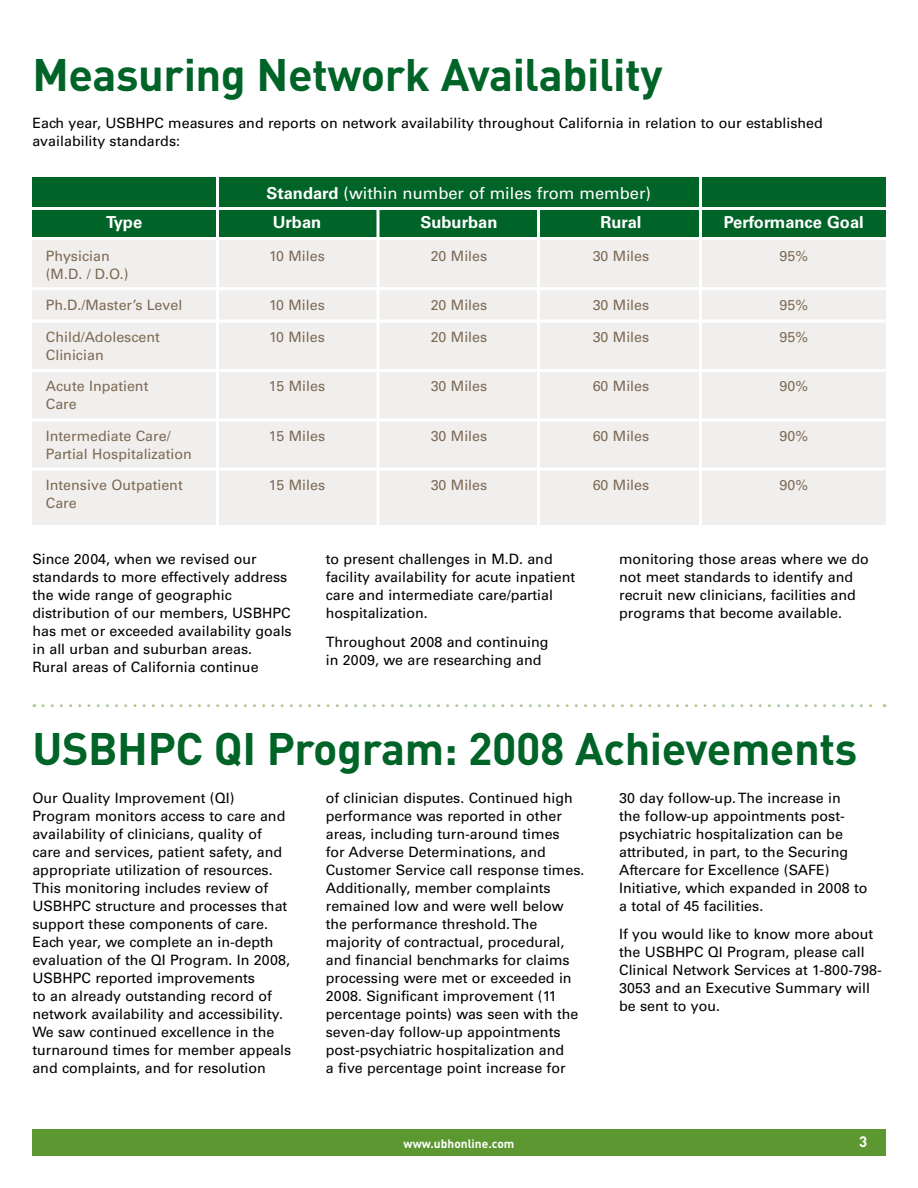
<style>
.page{position:relative;width:918px;height:1188px;background:#fff}
.page>*{position:absolute;margin:0;border:0;box-sizing:border-box;transform-origin:0 0}
.t1{font:700 45px "DIN";letter-spacing:-.01em;color:#006327}
.t2{font:16.5px "Univers";color:#fff}
.t3{font:700 16.5px "Univers";color:#fff}
.t4{font:700 15px "DIN";color:#fff}
.t5{font:14.25px/18px "Univers";color:#000}
.t6{font:14.25px/18px "Univers";color:#7d6a55}
.t7{font:700 12px "DIN";color:#fff}
.s1{font-weight:700}
</style>
<div class="page">
<div style="left:32px;top:198px;width:854px;height:326px;background:#f1efed"></div>
<div style="left:32px;top:1129px;width:854px;height:27px;background:#5d9732"></div>
<svg style="left:43px;top:704px;width:842px;height:3px"></svg>
<div style="left:32px;top:177px;width:854px;height:30px;background:#006327"></div>
<div style="left:32px;top:207px;width:854px;height:30px;background:#006327"></div>
<hr style="left:32px;top:287px;width:861px;height:3px;background:#fff">
<hr style="left:25px;top:320px;width:861px;height:2px;background:#fff">
<hr style="left:25px;top:369px;width:861px;height:3px;background:#fff">
<hr style="left:25px;top:418px;width:861px;height:4px;background:#fff">
<hr style="left:25px;top:468px;width:861px;height:3px;background:#fff">
<hr style="left:31px;top:207px;width:860px;height:3px;background:#fff">
<hr style="left:31px;top:237px;width:860px;height:3px;background:#fff">
<hr style="left:216px;top:175px;width:3px;height:357px;background:#fff">
<hr style="left:376px;top:208px;width:4px;height:324px;background:#fff">
<hr style="left:537px;top:208px;width:3px;height:324px;background:#fff">
<hr style="left:699px;top:175px;width:3px;height:357px;background:#fff">
<h1 class="t1" style="left:32px;top:46px;width:632px">Measuring Network Availability</h1>
<p class="t5" style="left:32px;top:114px;width:792px">Each year, USBHPC measures and reports on network availability throughout California in relation to our established availability standards:</p>
<p class="t3" style="left:106px;top:213px;width:38px">Type</p>
<p class="t6" style="left:46px;top:247px;width:84px">Physician (M.D. / D.O.)</p>
<p class="t6" style="left:46px;top:296px;width:138px">Ph.D./Master’s Level</p>
<p class="t6" style="left:46px;top:328px;width:116px">Child/Adolescent<br>Clinician</p>
<p class="t6" style="left:46px;top:377px;width:104px">Acute Inpatient<br>Care</p>
<p class="t6" style="left:46px;top:427px;width:148px">Intermediate Care/<br>Partial Hospitalization</p>
<p class="t6" style="left:46px;top:476px;width:138px">Intensive Outpatient<br>Care</p>
<p class="t2" style="left:266px;top:183px;width:386px"><span class="s1">Standard</span> (within number of miles from member)</p>
<p class="t3" style="left:273px;top:213px;width:50px">Urban</p>
<p class="t6" style="left:269px;top:247px;width:57px">10 Miles</p>
<p class="t6" style="left:269px;top:296px;width:57px">10 Miles</p>
<p class="t6" style="left:269px;top:328px;width:57px">10 Miles</p>
<p class="t6" style="left:269px;top:377px;width:58px">15 Miles</p>
<p class="t6" style="left:269px;top:427px;width:58px">15 Miles</p>
<p class="t6" style="left:269px;top:476px;width:58px">15 Miles</p>
<p class="t3" style="left:420px;top:213px;width:79px">Suburban</p>
<p class="t6" style="left:431px;top:247px;width:58px">20 Miles</p>
<p class="t6" style="left:431px;top:296px;width:58px">20 Miles</p>
<p class="t6" style="left:431px;top:328px;width:58px">20 Miles</p>
<p class="t6" style="left:431px;top:377px;width:58px">30 Miles</p>
<p class="t6" style="left:431px;top:427px;width:58px">30 Miles</p>
<p class="t6" style="left:431px;top:476px;width:58px">30 Miles</p>
<p class="t3" style="left:601px;top:213px;width:42px">Rural</p>
<p class="t6" style="left:593px;top:247px;width:58px">30 Miles</p>
<p class="t6" style="left:593px;top:296px;width:58px">30 Miles</p>
<p class="t6" style="left:593px;top:328px;width:58px">30 Miles</p>
<p class="t6" style="left:593px;top:377px;width:58px">60 Miles</p>
<p class="t6" style="left:593px;top:427px;width:58px">60 Miles</p>
<p class="t6" style="left:593px;top:476px;width:58px">60 Miles</p>
<p class="t3" style="left:724px;top:213px;width:142px">Performance Goal</p>
<p class="t6" style="left:780px;top:247px;width:30px">95%</p>
<p class="t6" style="left:780px;top:296px;width:30px">95%</p>
<p class="t6" style="left:780px;top:328px;width:30px">95%</p>
<p class="t6" style="left:780px;top:377px;width:30px">90%</p>
<p class="t6" style="left:780px;top:427px;width:30px">90%</p>
<p class="t6" style="left:780px;top:476px;width:30px">90%</p>
<p class="t5" style="left:32px;top:550px;width:261px">Since 2004, when we revised our standards to more effectively address the wide range of geographic distribution of our members, USBHPC has met or exceeded availability goals in all urban and suburban areas.<br>Rural areas of California continue</p>
<p class="t5" style="left:326px;top:550px;width:251px">to present challenges in M.D. and facility availability for acute inpatient care and intermediate care/partial hospitalization.</p>
<p class="t5" style="left:326px;top:633px;width:224px">Throughout 2008 and continuing in 2009, we are researching and</p>
<p class="t5" style="left:619px;top:550px;width:251px">monitoring those areas where we do not meet standards to identify and recruit new clinicians, facilities and programs that become available.</p>
<h1 class="t1" style="left:32px;top:719px;width:827px">USBHPC QI Program: 2008 Achievements</h1>
<p class="t5" style="left:32px;top:789px;width:260px">Our Quality Improvement (QI)<br>Program monitors access to care and availability of clinicians, quality of care and services, patient safety, and appropriate utilization of resources.<br>This monitoring includes review of USBHPC structure and processes that support these components of care.<br>Each year, we complete an in-depth evaluation of the QI Program. In 2008, USBHPC reported improvements<br>to an already outstanding record of network availability and accessibility.<br>We saw continued excellence in the turnaround times for member appeals and complaints, and for resolution</p>
<p class="t5" style="left:326px;top:789px;width:260px">of clinician disputes. Continued high performance was reported in other areas, including turn-around times<br>for Adverse Determinations, and Customer Service call response times.<br>Additionally, member complaints remained low and were well below the performance threshold. The majority of contractual, procedural, and financial benchmarks for claims processing were met or exceeded in 2008. Significant improvement (11 percentage points) was seen with the seven-day follow-up appointments post-psychiatric hospitalization and<br>a five percentage point increase for</p>
<p class="t5" style="left:619px;top:789px;width:250px">30 day follow-up. The increase in<br>the follow-up appointments post&shy;psychiatric hospitalization can be attributed, in part, to the Securing Aftercare for Excellence (SAFE)<br>Initiative, which expanded in 2008 to a total of 45 facilities.</p>
<p class="t5" style="left:619px;top:925px;width:264px">If you would like to know more about the USBHPC QI Program, please call<br>Clinical Network Services at 1-800-798-<br>3053 and an Executive Summary will be sent to you.</p>
<p class="t7" style="left:404px;top:1136px;width:112px">www.ubhonline.com</p>
<p class="t4" style="left:859px;top:1132px;width:10px">3</p>
</div>
